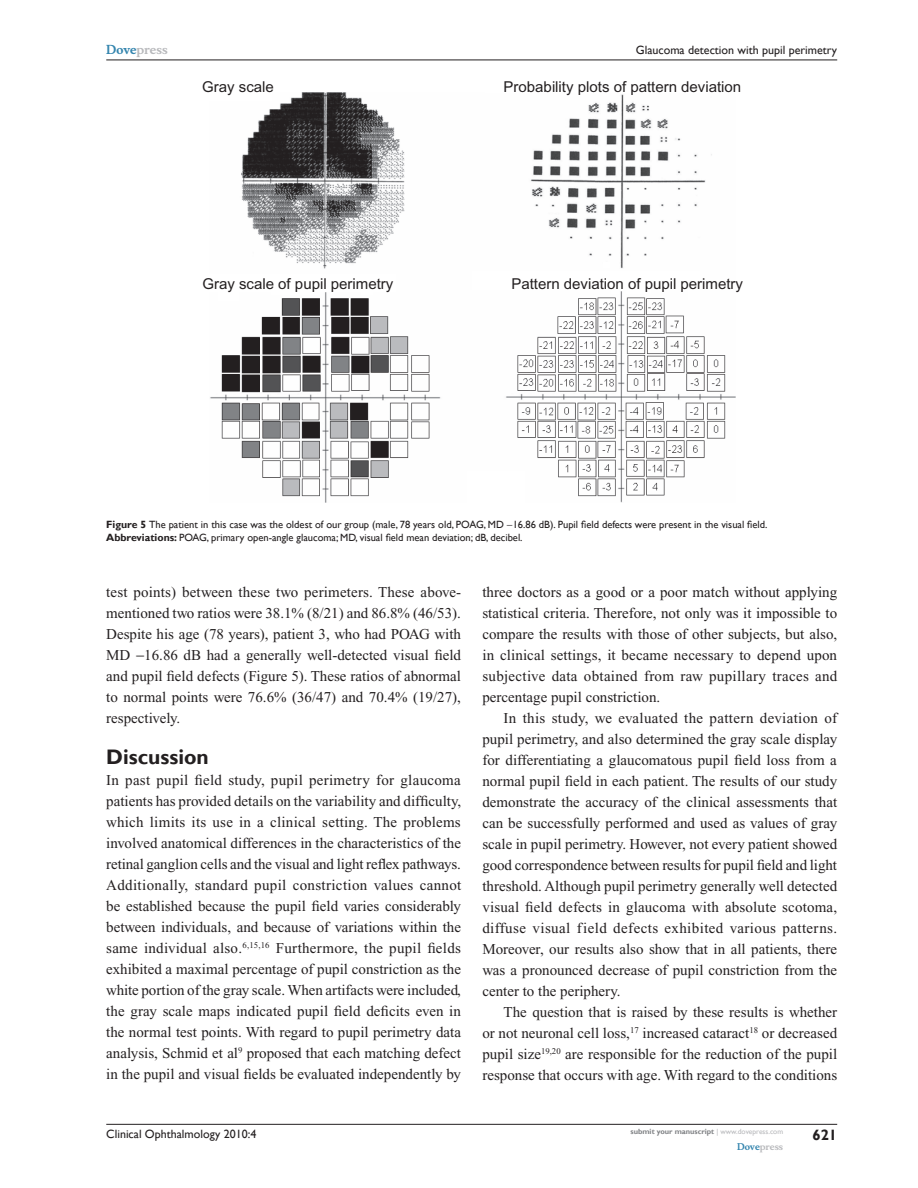
<style>
.page{position:relative;width:918px;height:1188px;background:#fff}
.page>*{position:absolute;margin:0;border:0;box-sizing:border-box;transform-origin:0 0}
.t1{font:700 21px "Gill Sans";color:#231f20}
.t2{font:15px/21px "Times New Roman";color:#231f20;text-align:justify}
.t3{font:15px "Arial";color:#231f20}
.t4{font:700 15px "Gill Sans";color:#231f20}
.t5{font:12px "Gill Sans";color:#231f20}
.t6{font:700 12px "Musee";color:#b8b9bc}
.t7{font:10.5px/13.5px "Gill Sans";color:#231f20}
.t8{font:700 9px "Musee";color:#b8b9bc}
.t9{font:700 7.5px "Gill Sans";color:#808285}
.s1{color:#3485ae}
.s2{font-weight:700}
.s3{font-weight:400;color:#b8b9bc}
</style>
<div class="page">
<hr style="left:106px;top:1124px;width:731px;height:1px;background:#231f20">
<hr style="left:106px;top:60px;width:731px;height:1px;background:#231f20">
<img style="left:210px;top:93px;width:526px;height:410px">
<p class="t6" style="left:106px;top:43px;width:63px"><span class="s1">Dove</span>press</p>
<p class="t5" style="left:636px;top:43px;width:203px">Glaucoma detection with pupil perimetry</p>
<p class="t3" style="left:202px;top:78px;width:73px">Gray scale</p>
<p class="t3" style="left:504px;top:78px;width:239px">Probability plots of pattern deviation</p>
<p class="t3" style="left:202px;top:275px;width:192px">Gray scale of pupil perimetry</p>
<p class="t3" style="left:511px;top:275px;width:233px">Pattern deviation of pupil perimetry</p>
<p class="t7" style="left:106px;top:518px;width:663px"><span class="s2">Figure 5</span> The patient in this case was the oldest of our group (male, 78 years old, POAG, MD 16.86 dB). Pupil field defects were present in the visual field.<br><span class="s2">Abbreviations:</span> POAG, primary open-angle glaucoma; MD, visual field mean deviation; dB, decibel.</p>
<p class="t2" style="left:106px;top:581px;width:357px">test points) between these two perimeters. These above&shy;mentioned two ratios were 38.1% (8/21) and 86.8% (46/53).<br>Despite his age (78 years), patient 3, who had POAG with MD 16.86 dB had a generally well-detected visual field and pupil field defects (Figure 5). These ratios of abnormal to normal points were 76.6% (36/47) and 70.4% (19/27), respectively.</p>
<h1 class="t1" style="left:106px;top:744px;width:104px">Discussion</h1>
<p class="t2" style="left:106px;top:770px;width:357px">In past pupil field study, pupil perimetry for glaucoma patients has provided details on the variability and difficulty, which limits its use in a clinical setting. The problems involved anatomical differences in the characteristics of the retinal ganglion cells and the visual and light reflex pathways.<br>Additionally, standard pupil constriction values cannot be established because the pupil field varies considerably between individuals, and because of variations within the same individual also.<sup>6,15,16</sup> Furthermore, the pupil fields exhibited a maximal percentage of pupil constriction as the white portion of the gray scale. When artifacts were included, the gray scale maps indicated pupil field deficits even in the normal test points. With regard to pupil perimetry data analysis, Schmid et al<sup>9</sup> proposed that each matching defect in the pupil and visual fields be evaluated independently by</p>
<p class="t2" style="left:482px;top:581px;width:357px">three doctors as a good or a poor match without applying statistical criteria. Therefore, not only was it impossible to compare the results with those of other subjects, but also, in clinical settings, it became necessary to depend upon subjective data obtained from raw pupillary traces and percentage pupil constriction.</p>
<p class="t2" style="left:482px;top:707px;width:356px;text-indent:21px">In this study, we evaluated the pattern deviation of pupil perimetry, and also determined the gray scale display for differentiating a glaucomatous pupil field loss from a normal pupil field in each patient. The results of our study demonstrate the accuracy of the clinical assessments that can be successfully performed and used as values of gray scale in pupil perimetry. However, not every patient showed good correspondence between results for pupil field and light threshold. Although pupil perimetry generally well detected visual field defects in glaucoma with absolute scotoma, diffuse visual field defects exhibited various patterns.<br>Moreover, our results also show that in all patients, there was a pronounced decrease of pupil constriction from the center to the periphery.</p>
<p class="t2" style="left:482px;top:1001px;width:356px;text-indent:21px">The question that is raised by these results is whether or not neuronal cell loss,<sup>17</sup> increased cataract<sup>18</sup> or decreased pupil size<sup>19,20</sup> are responsible for the reduction of the pupil response that occurs with age. With regard to the conditions</p>
<p class="t5" style="left:106px;top:1127px;width:152px">Clinical Ophthalmology 2010:4</p>
<p class="t4" style="left:812px;top:1126px;width:26px">621</p>
<p class="t9" style="left:631px;top:1127px;width:154px">submit your manuscript <span class="s3">| www.dovepress.com</span></p>
<p class="t8" style="left:737px;top:1141px;width:48px"><span class="s1">Dove</span>press</p>
</div>
